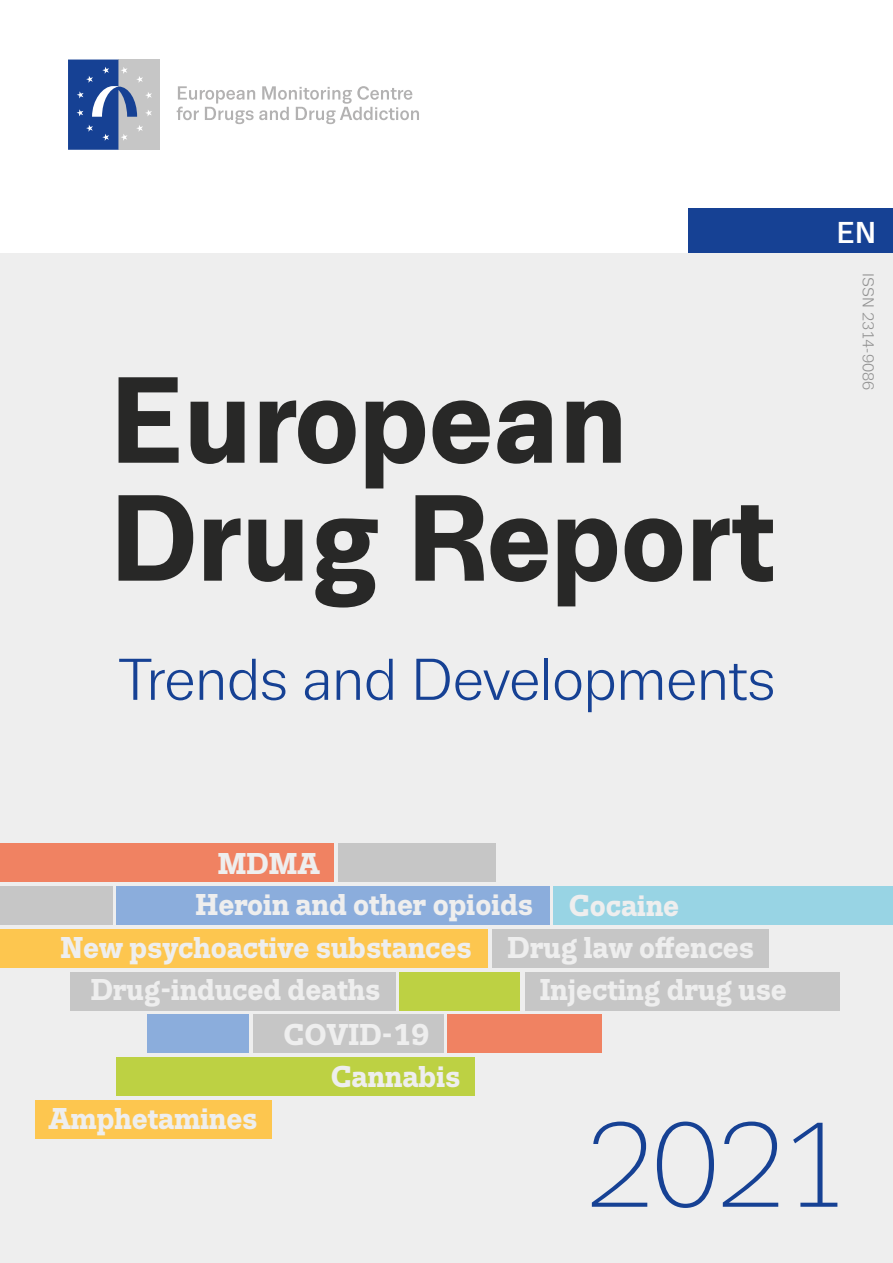
<style>
.page{position:relative;width:893px;height:1263px;background:#fff}
.page>*{position:absolute;margin:0;border:0;box-sizing:border-box;transform-origin:0 0}
.t1{font:300 120px "Trivia Sans";color:#164194}
.t2{font:58.65px "Trivia Sans";letter-spacing:-.02em;color:#164194}
.t3{font:500 30.15px "Trivia Sans";color:#fff}
.t4{font:700 30px "Trivia Slab";color:#eee}
.t5{font:15.75px "Trivia Sans";color:#929292}
</style>
<div class="page">
<div style="left:0;top:253px;width:893px;height:1010px;background:#eee"></div>
<div style="left:689px;top:208px;width:204px;height:45px;background:#164194"></div>
<div style="left:0;top:843px;width:334px;height:39px;background:#f08262"></div>
<div style="left:116px;top:1057px;width:359px;height:39px;background:#bdd143"></div>
<div style="left:554px;top:886px;width:339px;height:39px;background:#98d4e4"></div>
<div style="left:525px;top:972px;width:314px;height:38px;background:#c6c6c6"></div>
<div style="left:117px;top:886px;width:433px;height:39px;background:#8baddc"></div>
<div style="left:0;top:929px;width:487px;height:39px;background:#fdc64f"></div>
<div style="left:338px;top:843px;width:157px;height:39px;background:#c6c6c6"></div>
<div style="left:0;top:886px;width:112px;height:39px;background:#c6c6c6"></div>
<div style="left:35px;top:1100px;width:237px;height:39px;background:#fdc64f"></div>
<div style="left:399px;top:972px;width:121px;height:38px;background:#bdd143"></div>
<div style="left:448px;top:1014px;width:154px;height:39px;background:#f08262"></div>
<div style="left:148px;top:1014px;width:101px;height:39px;background:#8baddc"></div>
<div style="left:70px;top:972px;width:325px;height:38px;background:#c6c6c6"></div>
<div style="left:492px;top:929px;width:276px;height:39px;background:#c6c6c6"></div>
<div style="left:253px;top:1014px;width:190px;height:39px;background:#c6c6c6"></div>
<svg style="left:177px;top:86px;width:242px;height:38px"></svg>
<div style="left:118px;top:60px;width:42px;height:90px;background:#c6c6c6"></div>
<svg style="left:68px;top:60px;width:84px;height:90px"></svg>
<svg style="left:119px;top:377px;width:60px;height:86px"></svg>
<svg style="left:191px;top:402px;width:54px;height:62px"></svg>
<svg style="left:260px;top:400px;width:96px;height:64px"></svg>
<svg style="left:366px;top:400px;width:59px;height:88px"></svg>
<svg style="left:432px;top:400px;width:58px;height:64px"></svg>
<svg style="left:497px;top:400px;width:55px;height:64px"></svg>
<svg style="left:567px;top:400px;width:54px;height:63px"></svg>
<svg style="left:119px;top:495px;width:74px;height:86px"></svg>
<svg style="left:204px;top:518px;width:37px;height:63px"></svg>
<svg style="left:248px;top:520px;width:54px;height:62px"></svg>
<svg style="left:315px;top:518px;width:63px;height:89px"></svg>
<svg style="left:415px;top:495px;width:69px;height:86px"></svg>
<svg style="left:490px;top:518px;width:58px;height:64px"></svg>
<svg style="left:558px;top:518px;width:59px;height:88px"></svg>
<svg style="left:625px;top:518px;width:57px;height:64px"></svg>
<svg style="left:693px;top:505px;width:80px;height:77px"></svg>
<p class="t3" style="left:837px;top:216px;width:41px">EN</p>
<p class="t5" style="left:876px;top:273px;width:118px;rotate:90deg">ISSN 2314-9086</p>
<p class="t2" style="left:119px;top:649px;width:658px">Trends and Developments</p>
<p class="t4" style="left:218px;top:847px;width:104px">MDMA</p>
<p class="t4" style="left:196px;top:888px;width:339px">Heroin and other opioids</p>
<p class="t4" style="left:569px;top:889px;width:112px">Cocaine</p>
<p class="t4" style="left:60px;top:931px;width:413px">New psychoactive substances</p>
<p class="t4" style="left:508px;top:931px;width:248px">Drug law offences</p>
<p class="t4" style="left:91px;top:973px;width:291px">Drug-induced deaths</p>
<p class="t4" style="left:540px;top:973px;width:249px">Injecting drug use</p>
<p class="t4" style="left:284px;top:1018px;width:147px">COVID-19</p>
<p class="t4" style="left:48px;top:1102px;width:211px">Amphetamines</p>
<p class="t4" style="left:331px;top:1060px;width:131px">Cannabis</p>
<p class="t1" style="left:585px;top:1102px;width:262px">2021</p>
</div>
